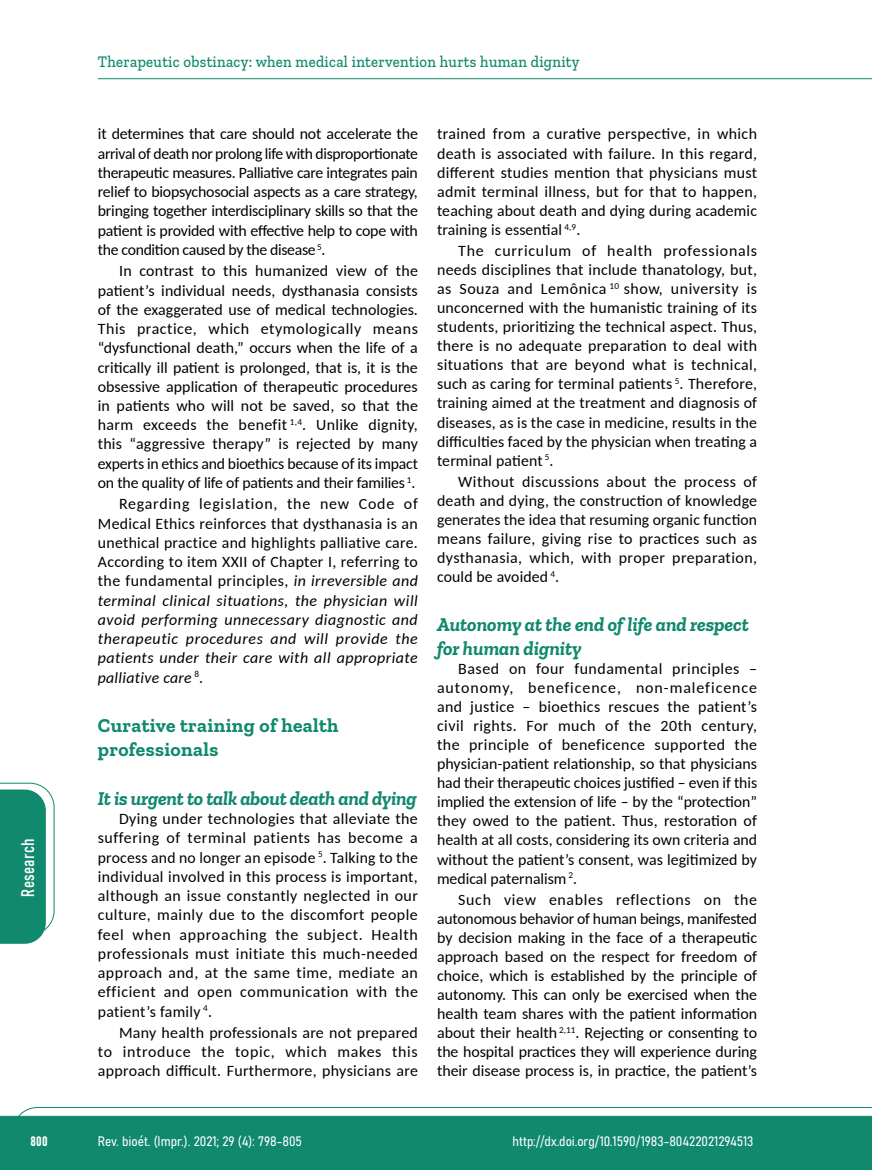
<style>
.page{position:relative;width:872px;height:1170px;background:#fff}
.page>*{position:absolute;margin:0;border:0;box-sizing:border-box;transform-origin:0 0}
.t1{font:italic 700 19.5px/23.5px "Zilla Slab";color:#10896d}
.t2{font:700 19.5px/23.7px "Zilla Slab";letter-spacing:.02em;color:#10896d}
.t3{font:18px "Bahnschrift";letter-spacing:.02em;color:#fff}
.t4{font:500 16.5px "Zilla Slab";letter-spacing:.02em;color:#10896d;scale:.9 1}
.t5{font:15.75px/19px "Carlito";letter-spacing:.005em;color:#000;text-align:justify}
.t6{font:italic 15.75px/19.2px "Carlito";letter-spacing:.03em;color:#000;text-align:justify}
.t7{font:13.5px "Bahnschrift";color:#fff}
.s1{font-style:normal}
</style>
<div class="page">
<svg style="left:12px;top:1107px;width:860px;height:62px;background:#2e987f"></svg>
<hr style="left:98px;top:78px;width:774px;height:1px;background:#10896d">
<svg style="left:0;top:782px;width:55px;height:161px"></svg>
<p class="t3" style="left:14px;top:896px;width:59px;rotate:-90deg">Research</p>
<p class="t4" style="left:98px;top:53px;width:536px">Therapeutic obstinacy: when medical intervention hurts human dignity</p>
<p class="t5" style="left:98px;top:124px;width:322px">it determines that care should not accelerate the arrival of death nor prolong life with disproportionate therapeutic measures. Palliative care integrates pain relief to biopsychosocial aspects as a care strategy, bringing together interdisciplinary skills so that the patient is provided with effective help to cope with the condition caused by the disease <sup>5</sup>.</p>
<p class="t5" style="left:98px;top:261px;width:322px;text-indent:21px">In contrast to this humanized view of the patient’s individual needs, dysthanasia consists of the exaggerated use of medical technologies.<br>This practice, which etymologically means “dysfunctional death,” occurs when the life of a critically ill patient is prolonged, that is, it is the obsessive application of therapeutic procedures in patients who will not be saved, so that the harm exceeds the benefit <sup>1,4</sup>. Unlike dignity, this “aggressive therapy” is rejected by many experts in ethics and bioethics because of its impact on the quality of life of patients and their families <sup>1</sup>.</p>
<p class="t6" style="left:98px;top:494px;width:322px;text-indent:21px"><span class="s1">Regarding legislation, the new Code of Medical Ethics reinforces that dysthanasia is an unethical practice and highlights palliative care.<br>According to item XXII of Chapter I, referring to the fundamental principles,</span> in irreversible and terminal clinical situations, the physician will avoid performing unnecessary diagnostic and therapeutic procedures and will provide the patients under their care with all appropriate palliative care <sup>8</sup><span class="s1">.</span></p>
<p class="t2" style="left:98px;top:713px;width:242px">Curative training of health professionals</p>
<p class="t1" style="left:98px;top:786px;width:320px">It is urgent to talk about death and dying</p>
<p class="t5" style="left:98px;top:808px;width:321px;text-indent:21px">Dying under technologies that alleviate the suffering of terminal patients has become a process and no longer an episode <sup>5</sup>. Talking to the individual involved in this process is important, although an issue constantly neglected in our culture, mainly due to the discomfort people feel when approaching the subject. Health professionals must initiate this much-needed approach and, at the same time, mediate an efficient and open communication with the patient’s family <sup>4</sup>.</p>
<p class="t5" style="left:98px;top:1022px;width:321px;text-indent:21px">Many health professionals are not prepared to introduce the topic, which makes this approach difficult. Furthermore, physicians are</p>
<p class="t5" style="left:437px;top:124px;width:322px">trained from a curative perspective, in which death is associated with failure. In this regard, different studies mention that physicians must admit terminal illness, but for that to happen, teaching about death and dying during academic training is essential <sup>4,9</sup>.</p>
<p class="t5" style="left:437px;top:240px;width:322px;text-indent:21px">The curriculum of health professionals needs disciplines that include thanatology, but, as Souza and Lemônica <sup>10</sup> show, university is unconcerned with the humanistic training of its students, prioritizing the technical aspect. Thus, there is no adequate preparation to deal with situations that are beyond what is technical, such as caring for terminal patients <sup>5</sup>. Therefore, training aimed at the treatment and diagnosis of diseases, as is the case in medicine, results in the difficulties faced by the physician when treating a terminal patient <sup>5</sup>.</p>
<p class="t5" style="left:437px;top:471px;width:322px;text-indent:21px">Without discussions about the process of death and dying, the construction of knowledge generates the idea that resuming organic function means failure, giving rise to practices such as dysthanasia, which, with proper preparation, could be avoided <sup>4</sup>.</p>
<p class="t1" style="left:437px;top:613px;width:313px">Autonomy at the end of life and respect for human dignity</p>
<p class="t5" style="left:437px;top:658px;width:322px;text-indent:21px">Based on four fundamental principles – autonomy, beneficence, non-maleficence and justice – bioethics rescues the patient’s civil rights. For much of the 20th century, the principle of beneficence supported the physician-patient relationship, so that physicians had their therapeutic choices justified – even if this implied the extension of life – by the “protection” they owed to the patient. Thus, restoration of health at all costs, considering its own criteria and without the patient’s consent, was legitimized by medical paternalism <sup>2</sup>.</p>
<p class="t5" style="left:437px;top:889px;width:322px;text-indent:21px">Such view enables reflections on the autonomous behavior of human beings, manifested by decision making in the face of a therapeutic approach based on the respect for freedom of choice, which is established by the principle of autonomy. This can only be exercised when the health team shares with the patient information about their health <sup>2,11</sup>. Rejecting or consenting to the hospital practices they will experience during their disease process is, in practice, the patient’s</p>
<p class="t7" style="left:30px;top:1130px;width:19px">800</p>
<p class="t7" style="left:98px;top:1131px;width:206px">Rev. bioét. (Impr.). 2021; 29 (4): 798-805</p>
<p class="t7" style="left:512px;top:1131px;width:242px">http://dx.doi.org/10.1590/1983-80422021294513</p>
</div>
